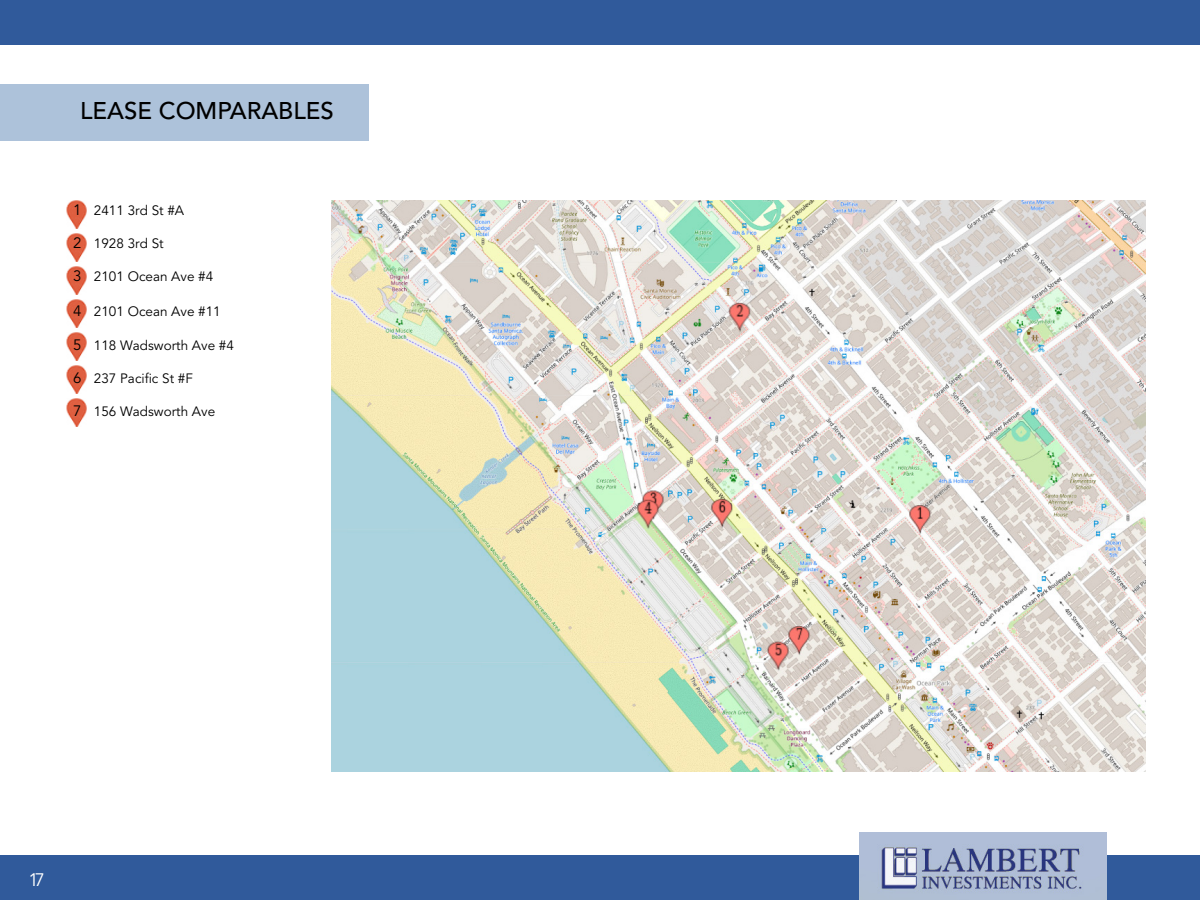
<style>
.page{position:relative;width:1200px;height:900px;background:#fff}
.page>*{position:absolute;margin:0;border:0;box-sizing:border-box;transform-origin:0 0}
.t1{font:500 24px "Avenir LT Std";color:#000}
.t2{font:18px "Avenir";color:#fff}
.t3{font:13.5px "Avenir LT Pro";color:#000}
.s1{font-size:15px}
</style>
<div class="page">
<div style="left:0;top:856px;width:1200px;height:44px;background:#305a9b"></div>
<img style="left:860px;top:833px;width:247px;height:67px">
<div style="left:0;top:0;width:1200px;height:44px;background:#305a9b"></div>
<img style="left:332px;top:200px;width:814px;height:572px">
<img style="left:66px;top:398px;width:21px;height:29px">
<img style="left:66px;top:365px;width:21px;height:29px">
<img style="left:66px;top:332px;width:21px;height:29px">
<img style="left:66px;top:299px;width:21px;height:29px">
<img style="left:66px;top:266px;width:21px;height:29px">
<img style="left:66px;top:233px;width:21px;height:29px">
<img style="left:66px;top:200px;width:21px;height:29px">
<div style="left:0;top:84px;width:369px;height:56px;background:#adc2da"></div>
<p class="t1" style="left:80px;top:97px;width:255px">LEASE COMPARABLES</p>
<p class="t3" style="left:73px;top:203px;width:113px"><span class="s1">1</span> 2411 3rd St #A</p>
<p class="t3" style="left:73px;top:236px;width:92px"><span class="s1">2</span> 1928 3rd St</p>
<p class="t3" style="left:73px;top:269px;width:142px"><span class="s1">3</span> 2101 Ocean Ave #4</p>
<p class="t3" style="left:73px;top:303px;width:149px"><span class="s1">4</span> 2101 Ocean Ave #11</p>
<p class="t3" style="left:73px;top:338px;width:162px"><span class="s1">5</span> 118 Wadsworth Ave #4</p>
<p class="t3" style="left:73px;top:371px;width:121px"><span class="s1">6</span> 237 Pacific St #F</p>
<p class="t3" style="left:73px;top:404px;width:144px"><span class="s1">7</span> 156 Wadsworth Ave</p>
<h2 class="t2" style="left:28px;top:866px;width:18px">17</h2>
</div>
